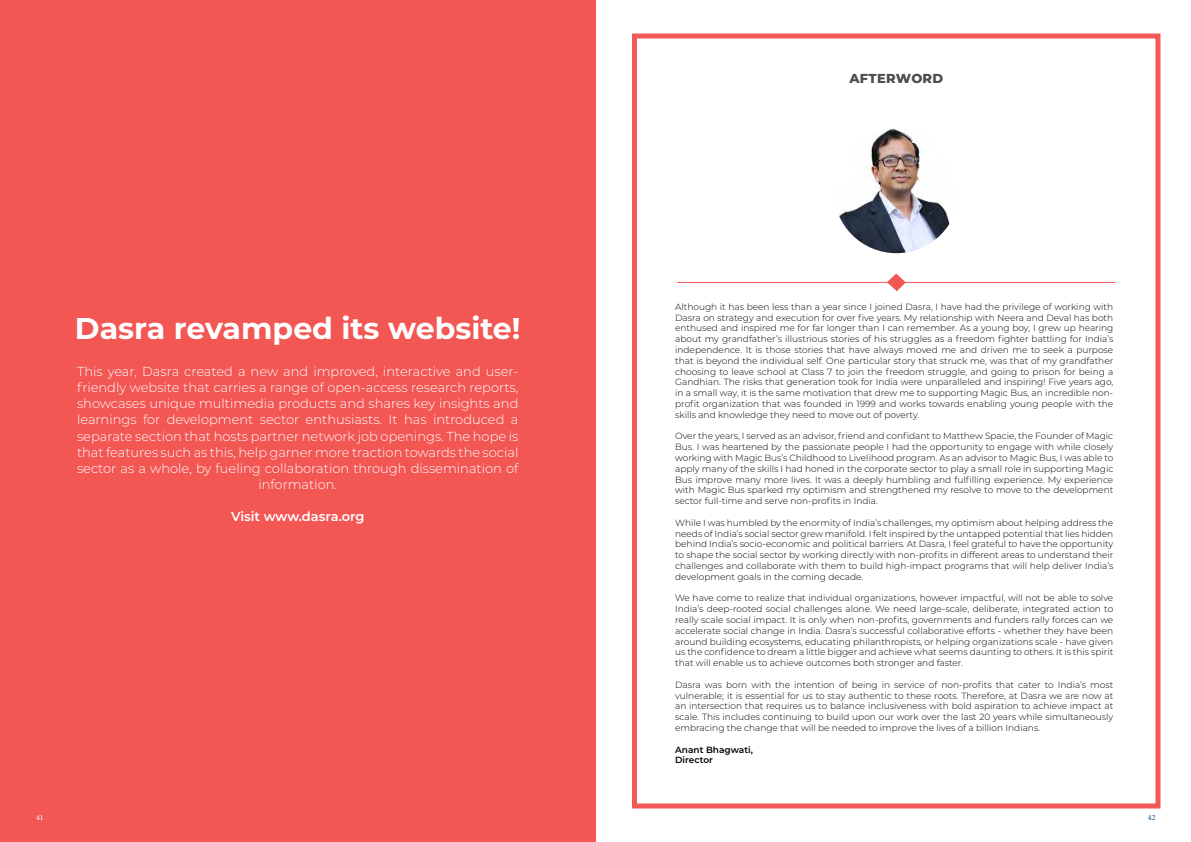
<style>
.page{position:relative;width:1191px;height:842px;background:#fff}
.page>*{position:absolute;margin:0;border:0;box-sizing:border-box;transform-origin:0 0}
.t1{font:700 30px "Montserrat";color:#fff}
.t2{font:300 13px/16px "Montserrat";color:#fff;text-align:center}
.t3{font:600 13px "Montserrat";color:#fff}
.t4{font:800 13px "Montserrat";letter-spacing:.02em;color:#4d4d4f}
.t5{font:300 9px/10.8px "Montserrat";color:#000;text-align:justify}
.t6{font:600 9px/10.8px "Montserrat";color:#000}
.t7{font:8px "Minion Pro";color:#124d7f}
.t8{font:8px "Minion Pro";color:#fff}
</style>
<div class="page">
<div style="left:0;top:0;width:595px;height:842px;background:#f25754"></div>
<div style="left:632px;top:34px;width:528px;height:774px;border:5px solid #f15856"></div>
<img style="left:833px;top:128px;width:126px;height:125px;border-radius:63px">
<hr style="left:677px;top:282px;width:438px;height:1px;background:#f25754">
<svg style="left:887px;top:274px;width:18px;height:17px"></svg>
<h1 class="t1" style="left:75px;top:307px;width:447px">Dasra revamped its website!</h1>
<p class="t2" style="left:77px;top:363px;width:443px">This year, Dasra created a new and improved, interactive and user&shy;friendly website that carries a range of open-access research reports, showcases unique multimedia products and shares key insights and learnings for development sector enthusiasts. It has introduced a separate section that hosts partner network job openings. The hope is that features such as this, help garner more traction towards the social sector as a whole, by fueling collaboration through dissemination of information.</p>
<h2 class="t3" style="left:231px;top:507px;width:135px">Visit www.dasra.org</h2>
<p class="t8" style="left:36px;top:812px;width:9px">41</p>
<h2 class="t4" style="left:849px;top:68px;width:95px">AFTERWORD</h2>
<p class="t5" style="left:675px;top:301px;width:440px">Although it has been less than a year since I joined Dasra, I have had the privilege of working with Dasra on strategy and execution for over five years. My relationship with Neera and Deval has both enthused and inspired me for far longer than I can remember. As a young boy, I grew up hearing about my grandfather’s illustrious stories of his struggles as a freedom fighter battling for India’s independence. It is those stories that have always moved me and driven me to seek a purpose that is beyond the individual self. One particular story that struck me, was that of my grandfather choosing to leave school at Class 7 to join the freedom struggle, and going to prison for being a Gandhian. The risks that generation took for India were unparalleled and inspiring! Five years ago, in a small way, it is the same motivation that drew me to supporting Magic Bus, an incredible non&shy;profit organization that was founded in 1999 and works towards enabling young people with the skills and knowledge they need to move out of poverty.</p>
<p class="t5" style="left:675px;top:430px;width:440px">Over the years, I served as an advisor, friend and confidant to Matthew Spacie, the Founder of Magic Bus. I was heartened by the passionate people I had the opportunity to engage with while closely working with Magic Bus’s Childhood to Livelihood program. As an advisor to Magic Bus, I was able to apply many of the skills I had honed in the corporate sector to play a small role in supporting Magic Bus improve many more lives. It was a deeply humbling and fulfilling experience. My experience with Magic Bus sparked my optimism and strengthened my resolve to move to the development sector full-time and serve non-profits in India.</p>
<p class="t5" style="left:675px;top:517px;width:440px">While I was humbled by the enormity of India’s challenges, my optimism about helping address the needs of India’s social sector grew manifold. I felt inspired by the untapped potential that lies hidden behind India’s socio-economic and political barriers. At Dasra, I feel grateful to have the opportunity to shape the social sector by working directly with non-profits in different areas to understand their challenges and collaborate with them to build high-impact programs that will help deliver India’s development goals in the coming decade.</p>
<p class="t5" style="left:675px;top:592px;width:440px">We have come to realize that individual organizations, however impactful, will not be able to solve India’s deep-rooted social challenges alone. We need large-scale, deliberate, integrated action to really scale social impact. It is only when non-profits, governments and funders rally forces can we accelerate social change in India. Dasra’s successful collaborative efforts - whether they have been around building ecosystems, educating philanthropists, or helping organizations scale - have given us the confidence to dream a little bigger and achieve what seems daunting to others. It is this spirit that will enable us to achieve outcomes both stronger and faster.</p>
<p class="t5" style="left:675px;top:679px;width:440px">Dasra was born with the intention of being in service of non-profits that cater to India’s most vulnerable; it is essential for us to stay authentic to these roots. Therefore, at Dasra we are now at an intersection that requires us to balance inclusiveness with bold aspiration to achieve impact at scale. This includes continuing to build upon our work over the last 20 years while simultaneously embracing the change that will be needed to improve the lives of a billion Indians.</p>
<p class="t6" style="left:675px;top:743px;width:79px">Anant Bhagwati,<br>Director</p>
<p class="t7" style="left:1147px;top:812px;width:9px">42</p>
</div>
